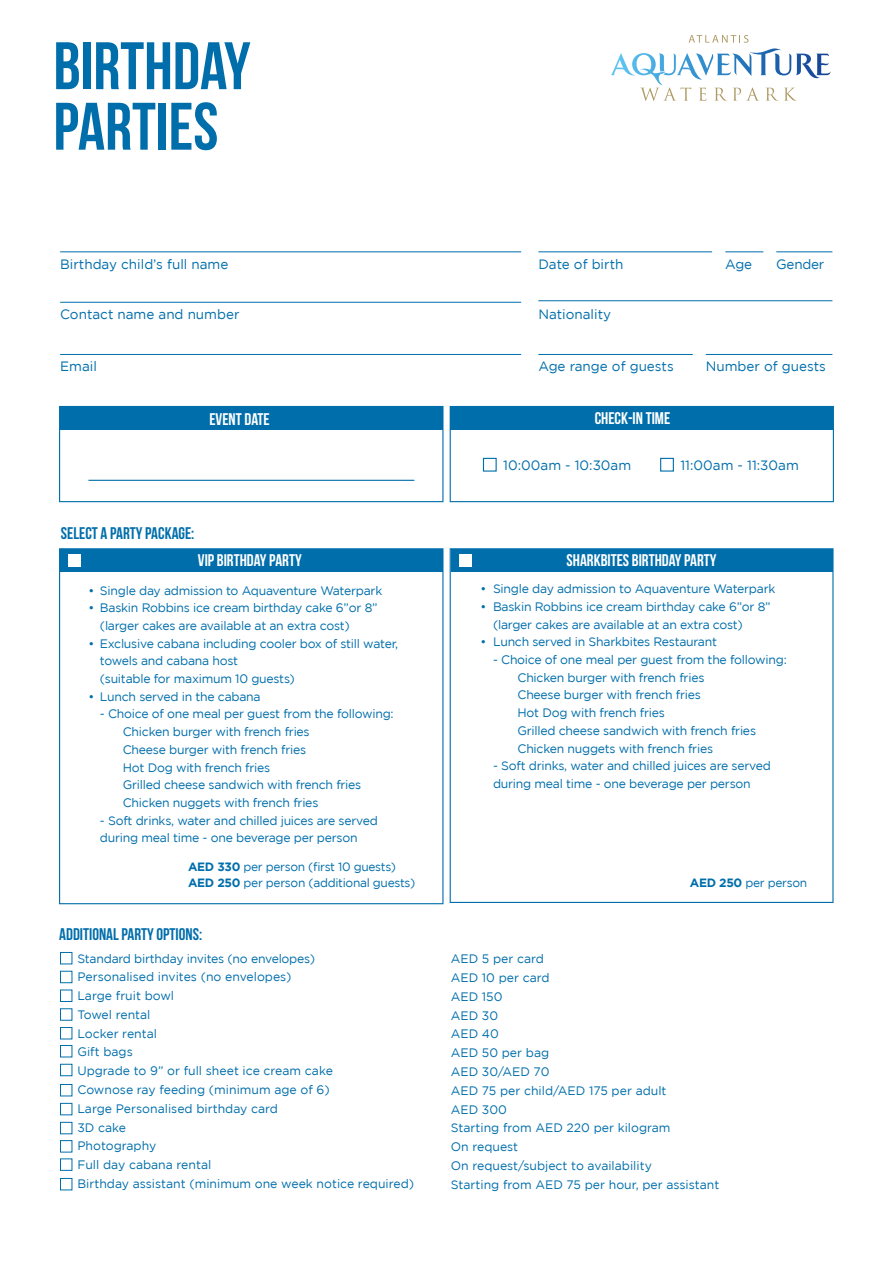
<style>
.page{position:relative;width:893px;height:1263px;background:#fff}
.page>*{position:absolute;margin:0;border:0;box-sizing:border-box;transform-origin:0 0}
.t1{font:67.05px/60.4px "Bebas Neue";color:#006eab}
.t2{font:16.8px "Bebas Neue";color:#fff}
.t3{font:16.8px "Bebas Neue";color:#006eab}
.t4{font:13.5px "Gotham";color:#006eab}
.t5{font:12.3px/17.7px "Gotham";letter-spacing:-.02em;color:#006eab}
.t6{font:12.3px/18.8px "Gotham";color:#006eab}
.t7{font:12px/16px "Gotham";letter-spacing:-.025em;color:#006eab}
.s1{font-weight:700}
</style>
<div class="page">
<svg style="left:611px;top:35px;width:220px;height:66px"></svg>
<hr style="left:60px;top:251px;width:461px;height:1px;background:#006eab">
<hr style="left:538px;top:251px;width:174px;height:1px;background:#006eab">
<hr style="left:538px;top:300px;width:294px;height:1px;background:#006eab">
<hr style="left:725px;top:251px;width:38px;height:1px;background:#006eab">
<hr style="left:776px;top:251px;width:56px;height:1px;background:#006eab">
<hr style="left:60px;top:354px;width:461px;height:1px;background:#006eab">
<hr style="left:538px;top:354px;width:155px;height:1px;background:#006eab">
<hr style="left:706px;top:354px;width:126px;height:1px;background:#006eab">
<hr style="left:60px;top:302px;width:461px;height:1px;background:#006eab">
<svg style="left:59px;top:406px;width:384px;height:96px"></svg>
<div style="left:60px;top:407px;width:382px;height:23px;background:#006eab"></div>
<hr style="left:88px;top:480px;width:326px;height:1px;background:#006eab">
<svg style="left:450px;top:406px;width:384px;height:96px"></svg>
<div style="left:451px;top:407px;width:382px;height:23px;background:#006eab"></div>
<div style="left:483px;top:458px;width:14px;height:14px;border:1px solid #006eab"></div>
<div style="left:660px;top:458px;width:14px;height:14px;border:1px solid #006eab"></div>
<div style="left:60px;top:952px;width:12px;height:12px;border:1px solid #006eab"></div>
<div style="left:60px;top:971px;width:12px;height:12px;border:1px solid #006eab"></div>
<div style="left:60px;top:989px;width:12px;height:13px;border:1px solid #006eab"></div>
<div style="left:60px;top:1008px;width:12px;height:12px;border:1px solid #006eab"></div>
<div style="left:60px;top:1027px;width:12px;height:12px;border:1px solid #006eab"></div>
<div style="left:60px;top:1045px;width:12px;height:12px;border:1px solid #006eab"></div>
<div style="left:60px;top:1064px;width:12px;height:12px;border:1px solid #006eab"></div>
<div style="left:60px;top:1084px;width:12px;height:12px;border:1px solid #006eab"></div>
<div style="left:60px;top:1103px;width:12px;height:12px;border:1px solid #006eab"></div>
<div style="left:60px;top:1122px;width:12px;height:12px;border:1px solid #006eab"></div>
<div style="left:60px;top:1140px;width:12px;height:12px;border:1px solid #006eab"></div>
<div style="left:60px;top:1158px;width:12px;height:13px;border:1px solid #006eab"></div>
<div style="left:60px;top:1178px;width:12px;height:12px;border:1px solid #006eab"></div>
<svg style="left:59px;top:548px;width:384px;height:356px"></svg>
<div style="left:60px;top:549px;width:382px;height:23px;background:#006eab"></div>
<div style="left:68px;top:554px;width:13px;height:13px;background:#fff"></div>
<svg style="left:450px;top:548px;width:383px;height:355px"></svg>
<div style="left:451px;top:549px;width:381px;height:23px;background:#006eab"></div>
<div style="left:459px;top:554px;width:13px;height:13px;background:#fff"></div>
<h1 class="t1" style="left:53px;top:35px;width:199px">BIRTHDAY<br>PARTIES</h1>
<p class="t4" style="left:60px;top:257px;width:170px">Birthday child’s full name</p>
<p class="t4" style="left:538px;top:257px;width:87px">Date of birth</p>
<p class="t4" style="left:538px;top:307px;width:74px">Nationality</p>
<p class="t4" style="left:60px;top:307px;width:181px">Contact name and number</p>
<p class="t4" style="left:725px;top:257px;width:28px">Age</p>
<p class="t4" style="left:776px;top:257px;width:49px">Gender</p>
<p class="t4" style="left:60px;top:359px;width:38px">Email</p>
<p class="t4" style="left:538px;top:359px;width:137px">Age range of guests</p>
<p class="t4" style="left:706px;top:359px;width:122px">Number of guests</p>
<h2 class="t2" style="left:209px;top:410px;width:62px">EVENT DATE</h2>
<h2 class="t3" style="left:61px;top:524px;width:135px">SELECT A PARTY PACKAGE:</h2>
<h2 class="t2" style="left:198px;top:551px;width:105px">VIP BIRTHDAY PARTY</h2>
<p class="t5" style="left:88px;top:581px;width:295px">• Single day admission to Aquaventure Waterpark</p>
<p class="t5" style="left:100px;top:599px;width:279px;text-indent:-12px">• Baskin Robbins ice cream birthday cake 6”or 8” (larger cakes are available at an extra cost)</p>
<p class="t5" style="left:100px;top:634px;width:300px;text-indent:-12px">• Exclusive cabana including cooler box of still water, towels and cabana host<br>(suitable for maximum 10 guests)</p>
<p class="t5" style="left:88px;top:687px;width:174px">• Lunch served in the cabana</p>
<p class="t5" style="left:123px;top:705px;width:272px;text-indent:-23px">- Choice of one meal per guest from the following:<br>Chicken burger with french fries<br>Cheese burger with french fries<br>Hot Dog with french fries<br>Grilled cheese sandwich with french fries Chicken nuggets with french fries</p>
<p class="t5" style="left:100px;top:811px;width:279px">- Soft drinks, water and chilled juices are served during meal time - one beverage per person</p>
<p class="t7" style="left:188px;top:858px;width:229px"><span class="s1">AED 330</span> per person (first 10 guests)<br><span class="s1">AED 250</span> per person (additional guests)</p>
<h2 class="t3" style="left:59px;top:924px;width:144px">ADDITIONAL PARTY OPTIONS:</h2>
<p class="t6" style="left:77px;top:949px;width:338px">Standard birthday invites (no envelopes)<br>Personalised invites (no envelopes)<br>Large fruit bowl<br>Towel rental<br>Locker rental<br>Gift bags<br>Upgrade to 9” or full sheet ice cream cake<br>Cownose ray feeding (minimum age of 6)<br>Large Personalised birthday card<br>3D cake<br>Photography<br>Full day cabana rental<br>Birthday assistant (minimum one week notice required)</p>
<h2 class="t2" style="left:595px;top:409px;width:77px">CHECK-IN TIME</h2>
<p class="t4" style="left:503px;top:457px;width:130px">10:00am - 10:30am</p>
<p class="t4" style="left:680px;top:457px;width:120px">11:00am - 11:30am</p>
<h2 class="t2" style="left:567px;top:551px;width:152px">SHARKBITES BIRTHDAY PARTY</h2>
<p class="t5" style="left:480px;top:580px;width:297px">• Single day admission to Aquaventure Waterpark</p>
<p class="t5" style="left:493px;top:597px;width:279px;text-indent:-13px">• Baskin Robbins ice cream birthday cake 6”or 8” (larger cakes are available at an extra cost)</p>
<p class="t5" style="left:480px;top:633px;width:238px">• Lunch served in Sharkbites Restaurant</p>
<p class="t5" style="left:517px;top:651px;width:271px;text-indent:-25px">- Choice of one meal per guest from the following:<br>Chicken burger with french fries<br>Cheese burger with french fries<br>Hot Dog with french fries<br>Grilled cheese sandwich with french fries Chicken nuggets with french fries</p>
<p class="t5" style="left:493px;top:757px;width:279px">- Soft drinks, water and chilled juices are served during meal time - one beverage per person</p>
<p class="t7" style="left:690px;top:874px;width:119px"><span class="s1">AED 250</span> per person</p>
<p class="t6" style="left:451px;top:949px;width:270px">AED 5 per card<br>AED 10 per card<br>AED 150<br>AED 30<br>AED 40<br>AED 50 per bag<br>AED 30/AED 70<br>AED 75 per child/AED 175 per adult<br>AED 300<br>Starting from AED 220 per kilogram<br>On request<br>On request/subject to availability<br>Starting from AED 75 per hour, per assistant</p>
</div>
